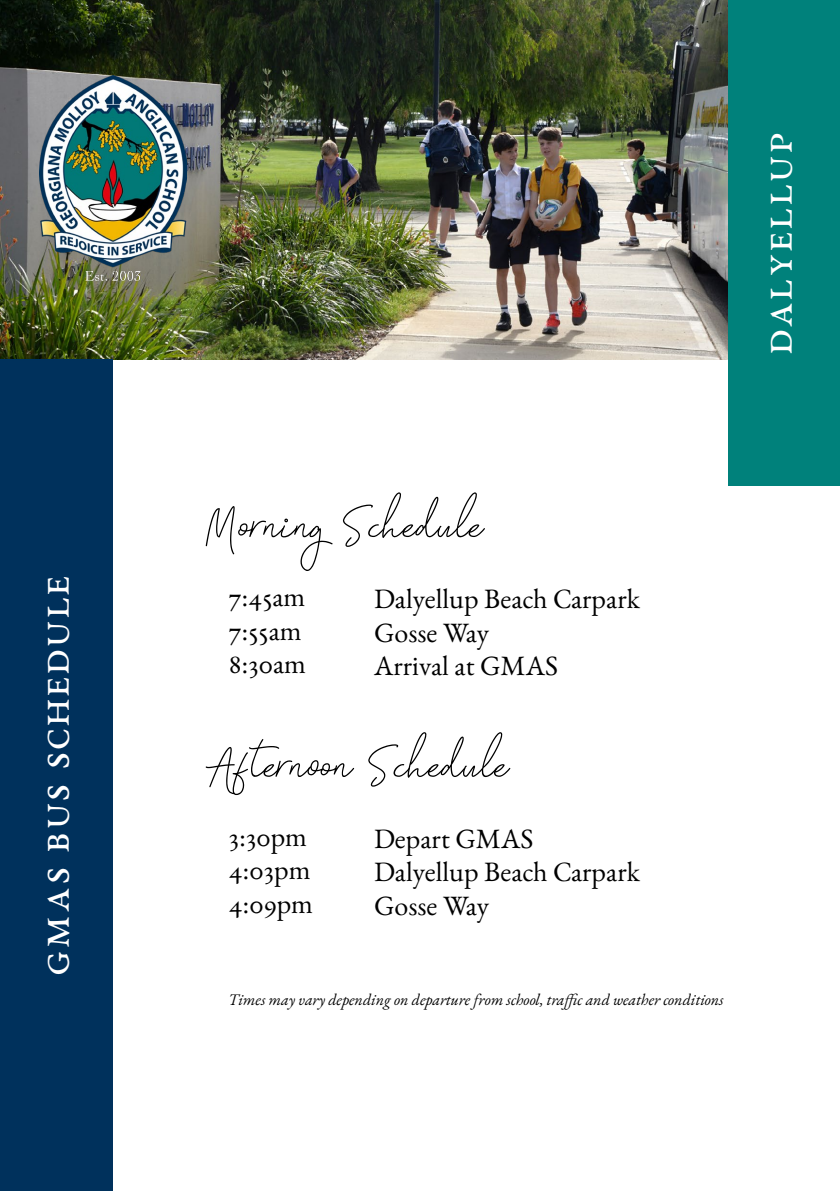
<style>
.page{position:relative;width:840px;height:1191px;background:#fff}
.page>*{position:absolute;margin:0;border:0;box-sizing:border-box;transform-origin:0 0}
.t1{font:64px "Signatura Monoline Script";color:#000}
.t2{font:46px "EB Garamond 12 All SC";letter-spacing:.06em;color:#fff}
.t3{font:28px/33.6px "EB Garamond 12";color:#000}
.t4{font:italic 16px "EB Garamond";color:#000}
</style>
<div class="page">
<img style="left:0;top:0;width:727px;height:359px">
<div style="left:0;top:359px;width:113px;height:832px;background:#00315c"></div>
<img style="left:40px;top:76px;width:146px;height:208px">
<div style="left:727px;top:0;width:112px;height:485px;background:#00817b"></div>
<h2 class="t2" style="left:21px;top:974px;width:400px;rotate:-90deg">GMAS BUS SCHEDULE</h2>
<h2 class="t2" style="left:743px;top:354px;width:224px;rotate:-90deg">DALYELLUP</h2>
<h1 class="t1" style="left:205px;top:485px;width:275px">Morning Schedule</h1>
<p class="t3" style="left:228px;top:580px;width:79px">7:45am<br>7:55am<br>8:30am</p>
<p class="t3" style="left:374px;top:582px;width:267px">Dalyellup Beach Carpark<br>Gosse Way<br>Arrival at GMAS</p>
<h1 class="t1" style="left:205px;top:724px;width:301px">Afternoon Schedule</h1>
<p class="t3" style="left:228px;top:820px;width:86px">3:30pm<br>4:03pm<br>4:09pm</p>
<p class="t3" style="left:374px;top:822px;width:267px">Depart GMAS<br>Dalyellup Beach Carpark<br>Gosse Way</p>
<p class="t4" style="left:228px;top:989px;width:496px">Times may vary depending on departure from school, traffic and weather conditions</p>
</div>
